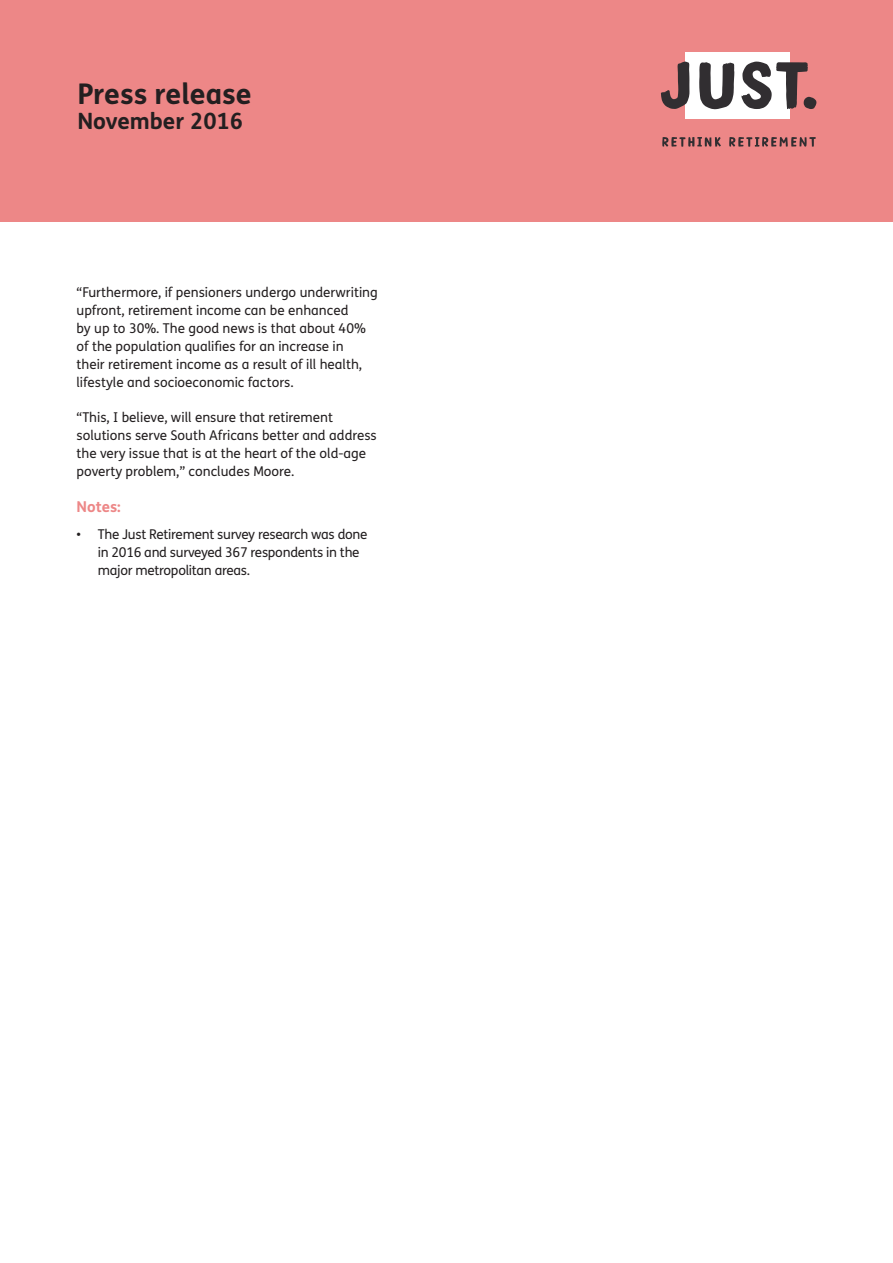
<style>
.page{position:relative;width:893px;height:1263px;background:#fff}
.page>*{position:absolute;margin:0;border:0;box-sizing:border-box;transform-origin:0 0}
.t1{font:700 28.5px "Just Sans";color:#231f20}
.t2{font:700 22.5px "Just Sans";color:#231f20}
.t3{font:700 15px "Just Sans";color:#ed8787}
.t4{font:13.5px/18px "Just Sans";color:#231f20}
.t5{font:13.5px/18px "Just Sans";letter-spacing:-.02em;color:#231f20}
</style>
<div class="page">
<div style="left:0;top:0;width:893px;height:222px;background:#ed8787"></div>
<div style="left:685px;top:52px;width:105px;height:67px;background:#fff"></div>
<svg style="left:661px;top:62px;width:155px;height:48px"></svg>
<svg style="left:662px;top:137px;width:59px;height:10px"></svg>
<svg style="left:729px;top:137px;width:87px;height:10px"></svg>
<h1 class="t1" style="left:77px;top:71px;width:176px">Press release</h1>
<h2 class="t2" style="left:77px;top:104px;width:167px">November 2016</h2>
<p class="t4" style="left:77px;top:283px;width:303px">“Furthermore, if pensioners undergo underwriting upfront, retirement income can be enhanced<br>by up to 30%. The good news is that about 40% of the population qualifies for an increase in<br>their retirement income as a result of ill health, lifestyle and socioeconomic factors.</p>
<p class="t4" style="left:77px;top:408px;width:302px">“This, I believe, will ensure that retirement solutions serve South Africans better and address the very issue that is at the heart of the old-age poverty problem,” concludes Moore.</p>
<p class="t3" style="left:77px;top:495px;width:46px">Notes:</p>
<p class="t5" style="left:98px;top:525px;width:271px;text-indent:-21px">• The Just Retirement survey research was done in 2016 and surveyed 367 respondents in the major metropolitan areas.</p>
</div>
